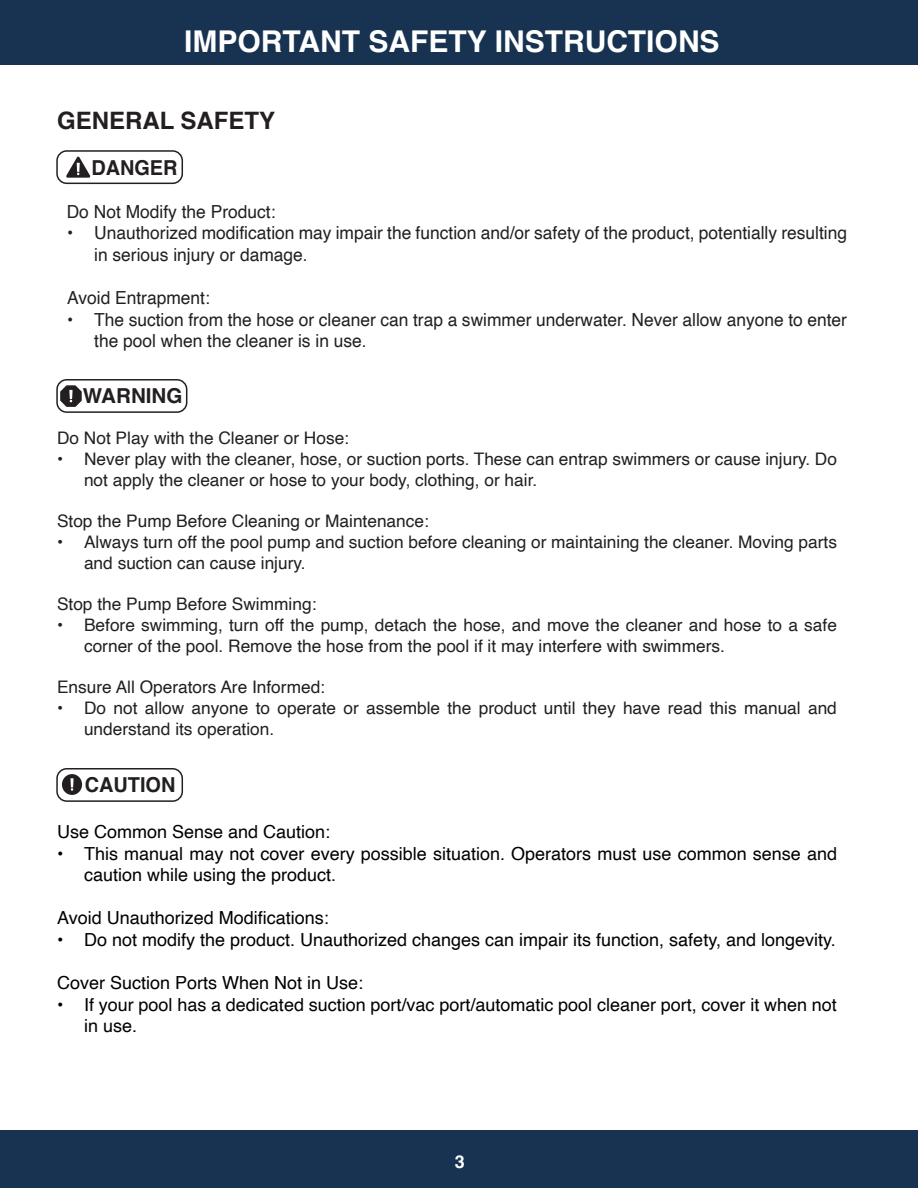
<style>
.page{position:relative;width:918px;height:1188px;background:#fff}
.page>*{position:absolute;margin:0;border:0;box-sizing:border-box;transform-origin:0 0}
.t1{font:700 30px "Helvetica";color:#fff}
.t2{font:700 24px "Helvetica";color:#231f20}
.t3{font:700 20.55px "Helvetica";color:#231f20}
.t4{font:18px/21.6px "Helvetica";color:#000}
.t5{font:18px/21.6px "Helvetica";color:#231f20}
.t6{font:700 18px "Helvetica";color:#fff}
.t7{font:17.25px/20.7px "Helvetica";color:#231f20}
</style>
<div class="page">
<div style="left:0;top:1130px;width:918px;height:58px;background:#173351"></div>
<div style="left:0;top:0;width:918px;height:64px;background:#173351"></div>
<div style="left:56px;top:150px;width:127px;height:34px;border:2px solid #231f20;border-radius:10px"></div>
<svg style="left:66px;top:156px;width:25px;height:22px"></svg>
<div style="left:56px;top:379px;width:131px;height:34px;border:2px solid #231f20;border-radius:10px"></div>
<svg style="left:60px;top:385px;width:22px;height:22px"></svg>
<div style="left:56px;top:768px;width:127px;height:34px;border:2px solid #231f20;border-radius:10px"></div>
<div style="left:62px;top:774px;width:20px;height:21px;background:#231f20;border-radius:50%"></div>
<svg style="left:70px;top:778px;width:4px;height:13px"></svg>
<h1 class="t1" style="left:184px;top:23px;width:537px">IMPORTANT SAFETY INSTRUCTIONS</h1>
<h2 class="t2" style="left:57px;top:106px;width:220px">GENERAL SAFETY</h2>
<p class="t3" style="left:91px;top:155px;width:88px">DANGER</p>
<p class="t5" style="left:67px;top:201px;width:210px">Do Not Modify the Product:</p>
<p class="t5" style="left:94px;top:223px;width:754px;text-indent:-27px">• Unauthorized modification may impair the function and/or safety of the product, potentially resulting in serious injury or damage.</p>
<p class="t5" style="left:67px;top:287px;width:144px">Avoid Entrapment:</p>
<p class="t5" style="left:94px;top:309px;width:754px;text-indent:-27px">• The suction from the hose or cleaner can trap a swimmer underwater. Never allow anyone to enter the pool when the cleaner is in use.</p>
<p class="t3" style="left:83px;top:384px;width:101px">WARNING</p>
<p class="t7" style="left:57px;top:429px;width:294px">Do Not Play with the Cleaner or Hose:</p>
<p class="t7" style="left:84px;top:449px;width:754px;text-indent:-27px">• Never play with the cleaner, hose, or suction ports. These can entrap swimmers or cause injury. Do not apply the cleaner or hose to your body, clothing, or hair.</p>
<p class="t7" style="left:57px;top:512px;width:373px">Stop the Pump Before Cleaning or Maintenance:</p>
<p class="t7" style="left:84px;top:532px;width:754px;text-indent:-27px">• Always turn off the pool pump and suction before cleaning or maintaining the cleaner. Moving parts and suction can cause injury.</p>
<p class="t7" style="left:57px;top:595px;width:261px">Stop the Pump Before Swimming:</p>
<p class="t7" style="left:84px;top:615px;width:754px;text-indent:-27px">• Before swimming, turn off the pump, detach the hose, and move the cleaner and hose to a safe corner of the pool. Remove the hose from the pool if it may interfere with swimmers.</p>
<p class="t7" style="left:57px;top:678px;width:270px">Ensure All Operators Are Informed:</p>
<p class="t7" style="left:84px;top:698px;width:754px;text-indent:-27px">• Do not allow anyone to operate or assemble the product until they have read this manual and understand its operation.</p>
<p class="t3" style="left:85px;top:773px;width:92px">CAUTION</p>
<p class="t4" style="left:57px;top:821px;width:275px">Use Common Sense and Caution:</p>
<p class="t4" style="left:84px;top:843px;width:755px;text-indent:-27px">• This manual may not cover every possible situation. Operators must use common sense and caution while using the product.</p>
<p class="t4" style="left:57px;top:908px;width:273px">Avoid Unauthorized Modifications:</p>
<p class="t4" style="left:57px;top:929px;width:780px">• Do not modify the product. Unauthorized changes can impair its function, safety, and longevity.</p>
<p class="t4" style="left:57px;top:973px;width:308px">Cover Suction Ports When Not in Use:</p>
<p class="t4" style="left:84px;top:994px;width:754px;text-indent:-27px">• If your pool has a dedicated suction port/vac port/automatic pool cleaner port, cover it when not in use.</p>
<p class="t6" style="left:455px;top:1151px;width:12px">3</p>
</div>
